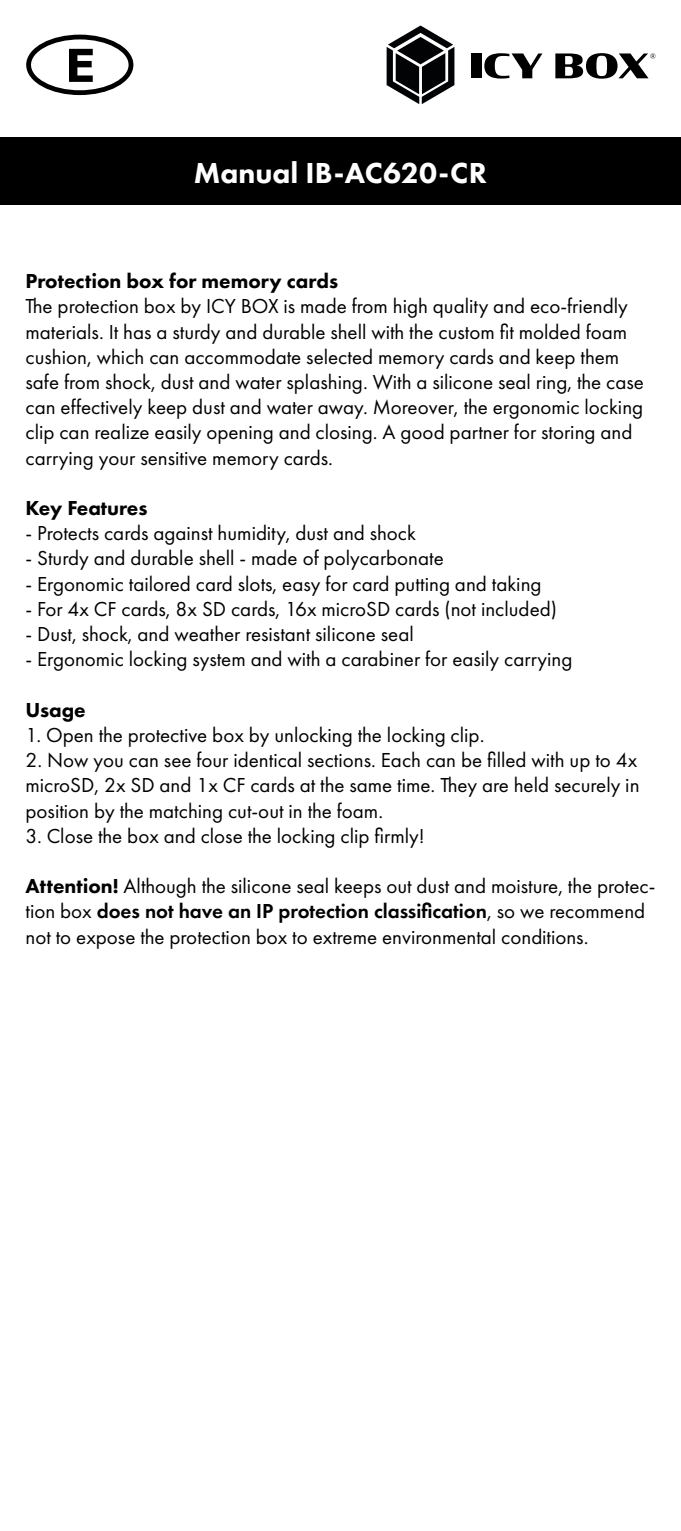
<style>
.page{position:relative;width:681px;height:1531px;background:#fff}
.page>*{position:absolute;margin:0;border:0;box-sizing:border-box;transform-origin:0 0}
.t1{font:800 30px "Futura PT";color:#fff}
.t2{font:21px/25.2px "Futura PT";color:#000}
.t3{font:800 21px "Futura PT";color:#000}
.s1{font-weight:800}
.s2{font-weight:600}
</style>
<div class="page">
<div style="left:0;top:138px;width:680px;height:67px;background:#000"></div>
<div style="left:471px;top:53px;width:10px;height:25px;background:#000"></div>
<svg style="left:484px;top:53px;width:58px;height:26px"></svg>
<svg style="left:555px;top:53px;width:100px;height:26px"></svg>
<svg style="left:386px;top:26px;width:68px;height:78px"></svg>
<div style="left:26px;top:34px;width:108px;height:62px;border:4px solid #fff;border-radius:50%"></div>
<div style="left:26px;top:35px;width:107px;height:60px;border:5px solid #000;border-radius:50%"></div>
<svg style="left:69px;top:49px;width:24px;height:33px"></svg>
<h1 class="t1" style="left:194px;top:154px;width:295px">Manual IB-AC620-CR</h1>
<p class="t3" style="left:26px;top:268px;width:314px">Protection box for memory cards</p>
<p class="t2" style="left:26px;top:294px;width:619px">The protection box by ICY BOX is made from high quality and eco-friendly materials. It has a sturdy and durable shell with the custom fit molded foam cushion, which can accommodate selected memory cards and keep them safe from shock, dust and water splashing. With a silicone seal ring, the case can effectively keep dust and water away. Moreover, the ergonomic locking clip can realize easily opening and closing. A good partner for storing and carrying your sensitive memory cards.</p>
<p class="t3" style="left:26px;top:495px;width:123px">Key Features</p>
<p class="t2" style="left:26px;top:520px;width:392px">- Protects cards against humidity, dust and shock</p>
<p class="t2" style="left:26px;top:546px;width:419px">- Sturdy and durable shell - made of polycarbonate</p>
<p class="t2" style="left:26px;top:571px;width:517px">- Ergonomic tailored card slots, easy for card putting and taking</p>
<p class="t2" style="left:26px;top:596px;width:532px">- For 4x CF cards, 8x SD cards, 16x microSD cards (not included)</p>
<p class="t2" style="left:26px;top:621px;width:389px">- Dust, shock, and weather resistant silicone seal</p>
<p class="t2" style="left:26px;top:646px;width:548px">- Ergonomic locking system and with a carabiner for easily carrying</p>
<p class="t3" style="left:26px;top:696px;width:62px">Usage</p>
<p class="t2" style="left:26px;top:722px;width:460px">1. Open the protective box by unlocking the locking clip.</p>
<p class="t2" style="left:26px;top:747px;width:615px;text-align:justify">2. Now you can see four identical sections. Each can be filled with up to 4x microSD, 2x SD and 1x CF cards at the same time. They are held securely in position by the matching cut-out in the foam.</p>
<p class="t2" style="left:26px;top:823px;width:400px">3. Close the box and close the locking clip firmly!</p>
<p class="t2" style="left:26px;top:873px;width:631px"><span class="s1">Attention!</span> Although the silicone seal keeps out dust and moisture, the protec&shy;tion box <span class="s2">does not have an IP protection classification</span>, so we recommend not to expose the protection box to extreme environmental conditions.</p>
</div>
